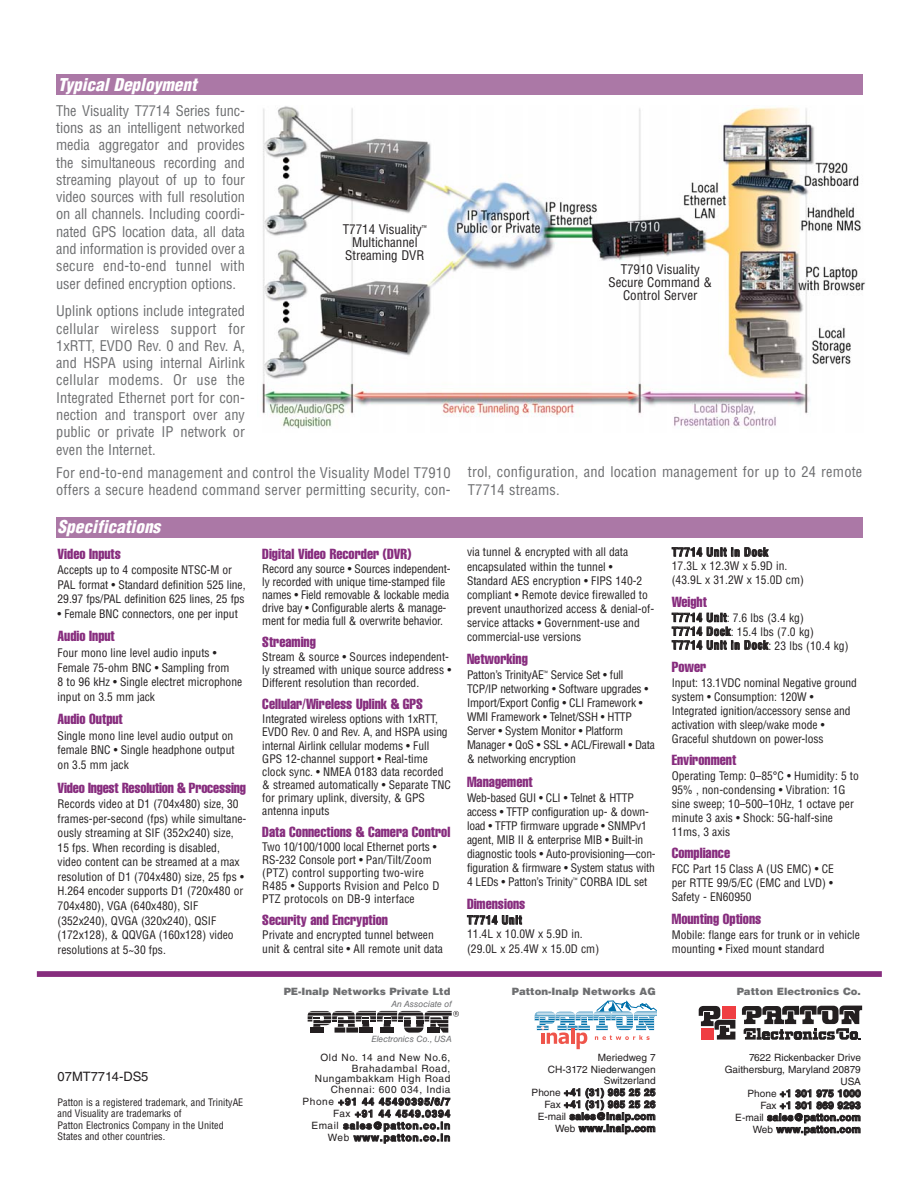
<style>
.page{position:relative;width:918px;height:1188px;background:#fff}
.page>*{position:absolute;margin:0;border:0;box-sizing:border-box;transform-origin:0 0}
.t1{font:italic 900 condensed 17.25px "Helvetica LT Std";color:#fff}
.t2{font:condensed 14.4px/17.2px "Helvetica LT Std";letter-spacing:.015em;color:#6d6e70;text-align:justify}
.t3{font:14.4px "Helvetica LT Std Comp";color:#872d7e}
.t4{font:condensed 12.9px/12.9px "Helvetica LT Std";color:#231f20;text-align:center}
.t5{font:12.9px "Helvetica LT Std";color:#231f20}
.t6{font:condensed 11.55px/14.1px "Helvetica LT Std";color:#231f20}
.t7{font:condensed 11.55px/14.5px "Helvetica";color:#231f20}
.t8{font:700 condensed 11.55px "Helvetica LT Std";letter-spacing:.035em;color:#231f20}
.t9{font:10.05px/11.6px "Helvetica LT Std";letter-spacing:.055em;color:#231f20;text-align:right}
.t10{font:10.05px/12px "Helvetica LT Std";color:#231f20;text-align:right}
.t11{font:condensed 10.05px/11.6px "Helvetica LT Std";color:#231f20}
.t12{font:700 10.05px/12px "Helvetica LT Std";letter-spacing:.03em;color:#231f20;text-align:right}
.t13{font:900 10.05px "Helvetica LT Std";color:#6d6e70}
.t14{font:italic 8.7px "Helvetica LT Std";color:#6d6e70}
.s1{font-family:"Helvetica LT Std"}
.s2{font-weight:700}
.s3{font-weight:400}
</style>
<div class="page">
<div style="left:37px;top:971px;width:845px;height:6px;background:#872d7e"></div>
<div style="left:56px;top:517px;width:806px;height:21px;background:#ab78a6"></div>
<svg style="left:308px;top:1011px;width:151px;height:22px"></svg>
<svg style="left:535px;top:1000px;width:122px;height:49px"></svg>
<hr style="left:541px;top:1033px;width:4px;height:11px;background:#ef554b">
<svg style="left:742px;top:1006px;width:120px;height:34px"></svg>
<svg style="left:699px;top:1006px;width:36px;height:34px"></svg>
<div style="left:722px;top:1006px;width:14px;height:12px;background:#ef3e42"></div>
<div style="left:701px;top:1028px;width:13px;height:12px;background:#ef3e42"></div>
<div style="left:56px;top:74px;width:806px;height:21px;background:#ab78a6"></div>
<img style="left:262px;top:106px;width:603px;height:323px">
<h1 class="t1" style="left:58px;top:78px;width:141px">Typical Deployment</h1>
<p class="t2" style="left:56px;top:103px;width:190px">The Visuality T7714 Series func&shy;tions as an intelligent networked media aggregator and provides the simultaneous recording and streaming playout of up to four video sources with full resolution on all channels. Including coordi&shy;nated GPS location data, all data and information is provided over a secure end-to-end tunnel with user defined encryption options.</p>
<p class="t2" style="left:56px;top:304px;width:190px">Uplink options include integrated cellular wireless support for 1xRTT, EVDO Rev. 0 and Rev. A, and HSPA using internal Airlink cellular modems. Or use the Integrated Ethernet port for con&shy;nection and transport over any public or private IP network or even the Internet.</p>
<p class="t2" style="left:56px;top:465px;width:396px">For end-to-end management and control the Visuality Model T7910 offers a secure headend command server permitting security, con-</p>
<p class="t2" style="left:468px;top:464px;width:396px;line-height:18px">trol, configuration, and location management for up to 24 remote<br>T7714 streams.</p>
<p class="t4" style="left:343px;top:224px;width:85px">T7714 Visuality<sup>™<br></sup>Multichannel<br>Streaming DVR</p>
<p class="t4" style="left:608px;top:264px;width:105px">T7910 Visuality<br>Secure Command &amp;<br>Control Server</p>
<h1 class="t1" style="left:58px;top:521px;width:104px">Specifications</h1>
<p class="t3" style="left:58px;top:548px;width:65px">Video Inputs</p>
<p class="t6" style="left:58px;top:564px;width:189px;line-height:14.5px">Accepts up to 4 composite NTSC-M or<br>PAL format • Standard definition 525 line,<br>29.97 fps/PAL definition 625 lines, 25 fps</p>
<p class="t6" style="left:58px;top:607px;width:182px">• Female BNC connectors, one per input</p>
<p class="t3" style="left:58px;top:631px;width:59px">Audio Input</p>
<p class="t6" style="left:58px;top:646px;width:186px;line-height:14.5px">Four mono line level audio inputs •<br>Female 75-ohm BNC • Sampling from<br>8 to 96 kHz • Single electret microphone input on 3.5 mm jack</p>
<p class="t3" style="left:58px;top:714px;width:67px">Audio Output</p>
<p class="t6" style="left:58px;top:729px;width:179px;line-height:14.5px;text-align:justify">Single mono line level audio output on female BNC • Single headphone output on 3.5 mm jack</p>
<p class="t3" style="left:58px;top:782px;width:190px">Video Ingest Resolution &amp; Processing</p>
<p class="t7" style="left:58px;top:798px;width:190px">Records video at D1 (704x480) size, 30 frames-per-second (fps) while simultane&shy;ously streaming at SIF (352x240) size, 15 fps. When recording is disabled, video content can be streamed at a max resolution of D1 (704x480) size, 25 fps • H.264 encoder supports D1 (720x480 or 704x480), VGA (640x480), SIF (352x240), QVGA (320x240), QSIF (172x128), &amp; QQVGA (160x128) video resolutions at 5~30 fps.</p>
<p class="t5" style="left:58px;top:1071px;width:92px">07MT7714-DS5</p>
<p class="t11" style="left:58px;top:1097px;width:187px">Patton is a registered trademark, and TrinityAE and Visuality are trademarks of<br>Patton Electronics Company in the United States and other countries.</p>
<p class="t3" style="left:262px;top:548px;width:151px">Digital Video Recorder (DVR)</p>
<p class="t6" style="left:262px;top:563px;width:190px;line-height:13px">Record any source • Sources independent&shy;ly recorded with unique time-stamped file names • Field removable &amp; lockable media drive bay • Configurable alerts &amp; manage&shy;ment for media full &amp; overwrite behavior.</p>
<p class="t3" style="left:262px;top:636px;width:55px">Streaming</p>
<p class="t6" style="left:262px;top:651px;width:190px;line-height:13px">Stream &amp; source • Sources independent&shy;ly streamed with unique source address •<br>Different resolution than recorded.</p>
<p class="t3" style="left:262px;top:699px;width:162px">Cellular/Wireless Uplink &amp; GPS</p>
<p class="t7" style="left:262px;top:714px;width:187px;line-height:13px">Integrated wireless options with 1xRTT,<br>EVDO Rev. 0 and Rev. A, and HSPA using internal Airlink cellular modems <span class="s1">• Full</span></p>
<p class="t6" style="left:262px;top:753px;width:190px;line-height:13px">GPS 12-channel support • Real-time clock sync. • NMEA 0183 data recorded &amp; streamed automatically • Separate TNC for primary uplink, diversity, &amp; GPS antenna inputs</p>
<p class="t3" style="left:262px;top:826px;width:190px">Data Connections &amp; Camera Control</p>
<p class="t6" style="left:262px;top:841px;width:179px;line-height:13px">Two 10/100/1000 local Ethernet ports • RS-232 Console port • Pan/Tilt/Zoom (PTZ) control supporting two-wire R485 • Supports Rvision and Pelco D PTZ protocols on DB-9 interface</p>
<p class="t3" style="left:262px;top:915px;width:127px">Security and Encryption</p>
<p class="t6" style="left:262px;top:930px;width:182px;line-height:13px">Private and encrypted tunnel between unit &amp; central site • All remote unit data</p>
<p class="t13" style="left:284px;top:987px;width:168px">PE-Inalp Networks Private Ltd</p>
<p class="t14" style="left:391px;top:1001px;width:62px">An Associate of</p>
<p class="t14" style="left:371px;top:1036px;width:82px">Electronics Co., USA</p>
<p class="t9" style="left:303px;top:1052px;width:149px">Old No. 14 and New No.6,<br>Brahadambal Road,<br>Nungambakkam High Road<br>Chennai: 600 034, India<br>Phone <span class="s2">+91 44 45490395/6/7<br></span>Fax <span class="s2">+91 44 4549.0394<br></span>Email <span class="s2">sales@patton.co.in<br></span>Web <span class="s2">www.patton.co.in</span></p>
<p class="t6" style="left:467px;top:546px;width:189px">via tunnel &amp; encrypted with all data encapsulated within the tunnel • Standard AES encryption • FIPS 140-2 compliant • Remote device firewalled to prevent unauthorized access &amp; denial-of&shy;service attacks • Government-use and commercial-use versions</p>
<p class="t3" style="left:467px;top:653px;width:62px">Networking</p>
<p class="t6" style="left:467px;top:669px;width:189px">Patton’s TrinityAE<sup>™</sup> Service Set • full TCP/IP networking • Software upgrades • Import/Export Config • CLI Framework • WMI Framework • Telnet/SSH • HTTP Server • System Monitor • Platform Manager • QoS • SSL • ACL/Firewall • Data &amp; networking encryption</p>
<p class="t3" style="left:467px;top:776px;width:67px">Management</p>
<p class="t6" style="left:467px;top:791px;width:190px">Web-based GUI • CLI • Telnet &amp; HTTP access • TFTP configuration up- &amp; down&shy;load • TFTP firmware upgrade • SNMPv1 agent, MIB II &amp; enterprise MIB • Built-in diagnostic tools • Auto-provisioning—con&shy;figuration &amp; firmware • System status with 4 LEDs • Patton’s Trinity<sup>™</sup> CORBA IDL set</p>
<p class="t3" style="left:467px;top:899px;width:60px">Dimensions</p>
<p class="t8" style="left:467px;top:916px;width:56px">T7714 Unit</p>
<p class="t6" style="left:467px;top:928px;width:134px">11.4L x 10.0W x 5.9D in. (29.0L x 25.4W x 15.0D cm)</p>
<p class="t13" style="left:512px;top:988px;width:145px">Patton-Inalp Networks AG</p>
<p class="t10" style="left:548px;top:1052px;width:109px">Meriedweg 7<br>CH-3172 Niederwangen</p>
<p class="t12" style="left:532px;top:1076px;width:126px"><span class="s3">Switzerland<br>Phone</span> +41 (31) 985 25 25<br><span class="s3">Fax</span> +41 (31) 985 25 26<br><span class="s3">E-mail</span> sales@inalp.com<br><span class="s3">Web</span> www.inalp.com</p>
<p class="t8" style="left:672px;top:548px;width:98px">T7714 Unit in Dock</p>
<p class="t6" style="left:672px;top:560px;width:134px">17.3L x 12.3W x 5.9D in. (43.9L x 31.2W x 15.0D cm)</p>
<p class="t3" style="left:672px;top:596px;width:37px">Weight</p>
<p class="t6" style="left:672px;top:612px;width:178px"><span class="s2">T7714 Unit</span>: 7.6 lbs (3.4 kg)<br><span class="s2">T7714 Dock</span>: 15.4 lbs (7.0 kg)<br><span class="s2">T7714 Unit in Dock</span>: 23 lbs (10.4 kg)</p>
<p class="t3" style="left:672px;top:662px;width:36px">Power</p>
<p class="t6" style="left:672px;top:677px;width:187px">Input: 13.1VDC nominal Negative ground system • Consumption: 120W • Integrated ignition/accessory sense and activation with sleep/wake mode • Graceful shutdown on power-loss</p>
<p class="t3" style="left:672px;top:755px;width:66px">Environment</p>
<p class="t6" style="left:672px;top:770px;width:189px">Operating Temp: 0–85°C • Humidity: 5 to<br>95% , non-condensing • Vibration: 1G sine sweep; 10–500–10Hz, 1 octave per minute 3 axis • Shock: 5G-half-sine<br>11ms, 3 axis</p>
<p class="t3" style="left:672px;top:848px;width:60px">Compliance</p>
<p class="t6" style="left:672px;top:863px;width:164px;text-align:justify">FCC Part 15 Class A (US EMC) • CE per RTTE 99/5/EC (EMC and LVD) • Safety - EN60950</p>
<p class="t3" style="left:672px;top:913px;width:91px">Mounting Options</p>
<p class="t6" style="left:672px;top:929px;width:190px">Mobile: flange ears for trunk or in vehicle mounting • Fixed mount standard</p>
<p class="t13" style="left:737px;top:988px;width:126px">Patton Electronics Co.</p>
<p class="t10" style="left:725px;top:1052px;width:138px">7622 Rickenbacker Drive<br>Gaithersburg, Maryland 20879<br>USA<br>Phone <span class="s2">+1 301 975 1000<br></span>Fax <span class="s2">+1 301 869 9293<br></span>E-mail <span class="s2">sales@patton.com<br></span>Web <span class="s2">www.patton.com</span></p>
</div>
